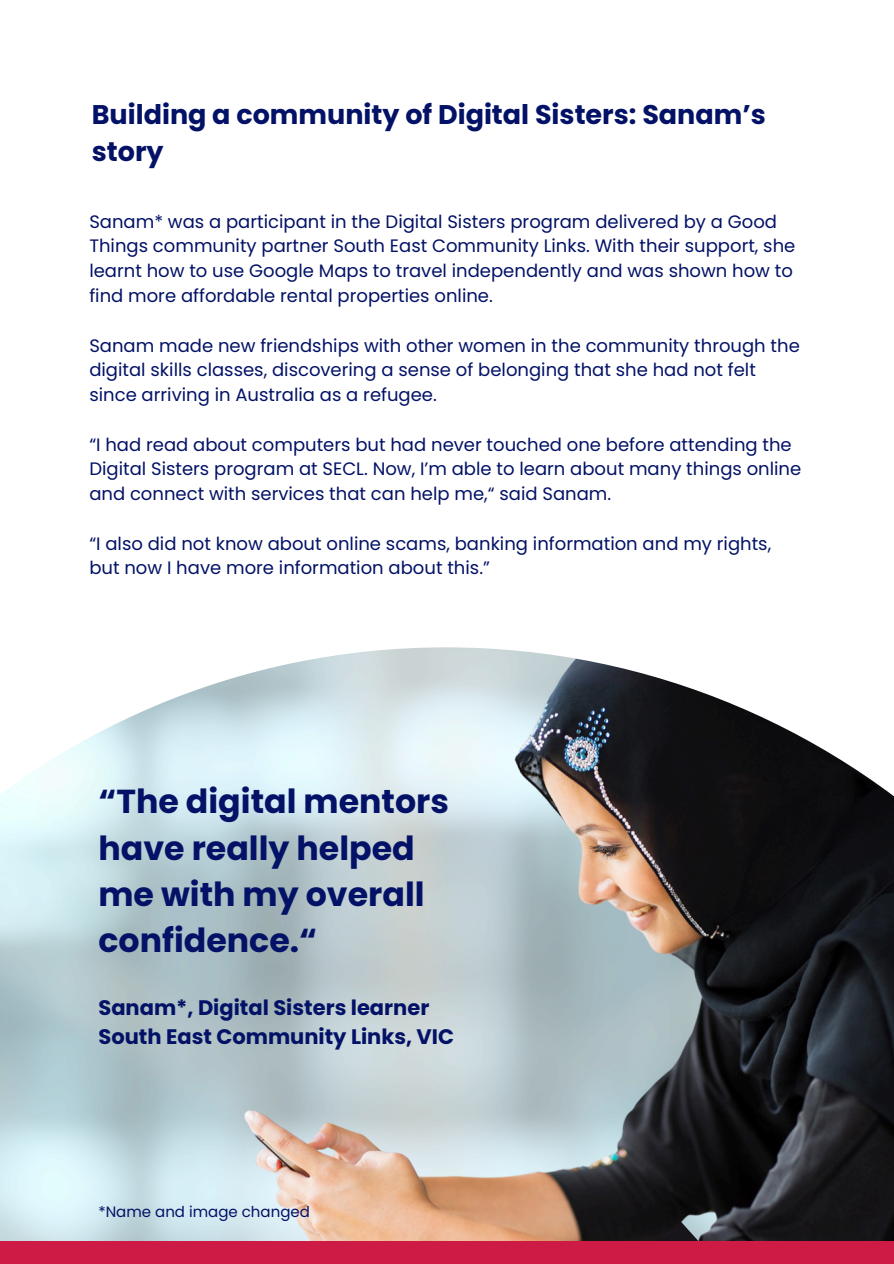
<style>
.page{position:relative;width:894px;height:1264px;background:#fff}
.page>*{position:absolute;margin:0;border:0;box-sizing:border-box;transform-origin:0 0}
.t1{font:700 33.15px/46.2px "Poppins";color:#031266}
.t2{font:700 27px/37.2px "Poppins";color:#031266}
.t3{font:700 21px/29.2px "Poppins";color:#031266}
.t4{font:18px/24.8px "Poppins";color:#031266}
.t5{font:15px "Poppins";color:#031266}
</style>
<div class="page">
<svg style="left:0;top:647px;width:893px;height:616px;background:#9d9fa2"></svg>
<h4 class="t2" style="left:92px;top:96px;width:675px">Building a community of Digital Sisters: Sanam’s story</h4>
<h4 class="t4" style="left:89px;top:209px;width:707px">Sanam* was a participant in the Digital Sisters program delivered by a Good Things community partner South East Community Links. With their support, she learnt how to use Google Maps to travel independently and was shown how to find more affordable rental properties online.</h4>
<h4 class="t4" style="left:89px;top:333px;width:711px">Sanam made new friendships with other women in the community through the digital skills classes, discovering a sense of belonging that she had not felt since arriving in Australia as a refugee.</h4>
<h4 class="t4" style="left:89px;top:432px;width:713px">“I had read about computers but had never touched one before attending the<br>Digital Sisters program at SECL. Now, I’m able to learn about many things online and connect with services that can help me,“ said Sanam.</h4>
<p class="t4" style="left:89px;top:531px;width:683px">“I also did not know about online scams, banking information and my rights, but now I have more information about this.”</p>
<h2 class="t1" style="left:98px;top:778px;width:352px">“The digital mentors have really helped me with my overall confidence.“</h2>
<p class="t3" style="left:98px;top:993px;width:357px">Sanam*, Digital Sisters learner<br>South East Community Links, VIC</p>
<h1 class="t5" style="left:98px;top:1201px;width:213px">*Name and image changed</h1>
</div>
